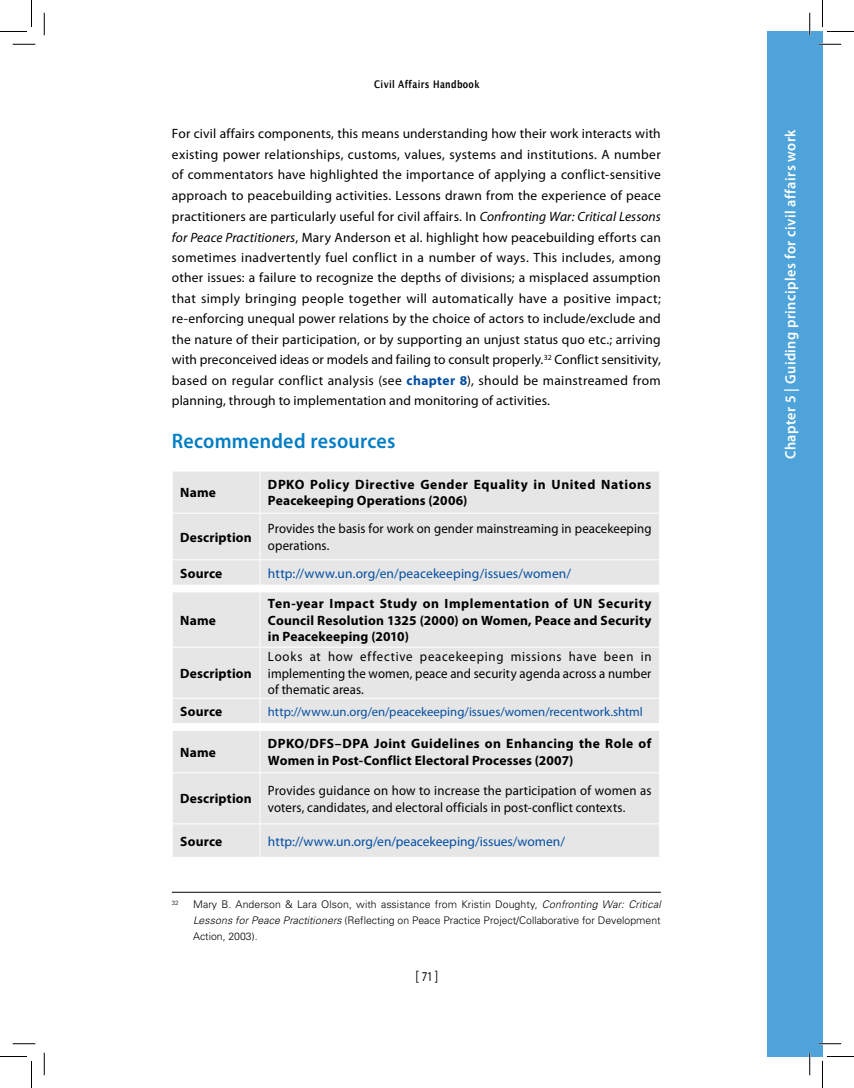
<style>
.page{position:relative;width:854px;height:1088px;background:#fff}
.page>*{position:absolute;margin:0;border:0;box-sizing:border-box;transform-origin:0 0}
.t1{font:600 21px "Myriad Pro";letter-spacing:.015em;color:#007dc5;scale:.95 1}
.t2{font:600 15px "Myriad Pro";letter-spacing:.03em;color:#fff;scale:.95 1}
.t3{font:15px "Myriad Pro";color:#000;scale:.8 1}
.t4{font:13.5px/20.5px "Myriad Pro";letter-spacing:.01em;color:#000;text-align:justify}
.t5{font:13.5px/16.5px "Myriad Pro";letter-spacing:.01em;color:#000;scale:.95 1}
.t6{font:700 13.5px/16.5px "Myriad Pro";letter-spacing:.015em;color:#000;text-align:justify}
.t7{font:13.5px "Myriad Pro";color:#034ea2}
.t8{font:700 13.5px/16.5px "Myriad Pro";letter-spacing:.04em;color:#000}
.t9{font:12.75px "Myriad Pro";color:#034ea2}
.t10{font:300 10.5px/15.8px "Univers";color:#000;text-align:justify}
.t11{font:700 10.5px "Lucida Grande";letter-spacing:.04em;color:#000;scale:.8 1}
.t12{font:300 6.15px "Univers";color:#000}
.s1{font-style:italic}
.s2{font-weight:700;color:#034ea2}
.s3{font-size:13.5px}
</style>
<div class="page">
<div style="left:767px;top:32px;width:55px;height:1024px;background:#4ea3da"></div>
<div style="left:173px;top:472px;width:486px;height:113px;background:#e6e6e6"></div>
<hr style="left:259px;top:471px;width:1px;height:42px;background:#fff">
<hr style="left:172px;top:513px;width:88px;height:1px;background:#fff">
<hr style="left:260px;top:513px;width:400px;height:1px;background:#fff">
<hr style="left:259px;top:513px;width:1px;height:46px;background:#fff">
<hr style="left:172px;top:559px;width:88px;height:1px;background:#fff">
<hr style="left:260px;top:559px;width:400px;height:1px;background:#fff">
<svg style="left:259px;top:560px;width:1px;height:25px"></svg>
<div style="left:173px;top:592px;width:486px;height:131px;background:#e6e6e6"></div>
<hr style="left:259px;top:592px;width:1px;height:55px;background:#fff">
<hr style="left:172px;top:647px;width:88px;height:1px;background:#fff">
<hr style="left:260px;top:647px;width:400px;height:1px;background:#fff">
<hr style="left:259px;top:647px;width:1px;height:51px;background:#fff">
<hr style="left:172px;top:698px;width:88px;height:1px;background:#fff">
<hr style="left:260px;top:698px;width:400px;height:1px;background:#fff">
<svg style="left:259px;top:699px;width:1px;height:24px"></svg>
<div style="left:173px;top:731px;width:486px;height:126px;background:#e6e6e6"></div>
<hr style="left:259px;top:730px;width:1px;height:42px;background:#fff">
<hr style="left:172px;top:772px;width:88px;height:1px;background:#fff">
<hr style="left:260px;top:772px;width:400px;height:1px;background:#fff">
<hr style="left:259px;top:773px;width:1px;height:50px;background:#fff">
<hr style="left:172px;top:823px;width:88px;height:1px;background:#fff">
<hr style="left:260px;top:823px;width:400px;height:1px;background:#fff">
<hr style="left:259px;top:824px;width:1px;height:33px;background:#fff">
<hr style="left:172px;top:892px;width:489px;height:1px;background:#000">
<hr style="left:819px;top:43px;width:22px;height:2px;background:#fff">
<hr style="left:809px;top:13px;width:2px;height:22px;background:#fff">
<hr style="left:809px;top:1052px;width:2px;height:23px;background:#fff">
<svg style="left:13px;top:44px;width:22px;height:1px"></svg>
<svg style="left:819px;top:44px;width:22px;height:1px"></svg>
<svg style="left:13px;top:1043px;width:22px;height:1px"></svg>
<svg style="left:819px;top:1043px;width:22px;height:1px"></svg>
<svg style="left:44px;top:13px;width:1px;height:22px"></svg>
<svg style="left:44px;top:1052px;width:1px;height:23px"></svg>
<svg style="left:809px;top:13px;width:1px;height:22px"></svg>
<svg style="left:809px;top:1052px;width:1px;height:23px"></svg>
<svg style="left:0;top:0;width:32px;height:32px"></svg>
<svg style="left:0;top:1056px;width:32px;height:32px"></svg>
<svg style="left:822px;top:0;width:32px;height:32px"></svg>
<svg style="left:822px;top:1056px;width:32px;height:32px"></svg>
<p class="t11" style="left:374px;top:75px;width:133px">Civil Affairs Handbook</p>
<p class="t4" style="left:172px;top:123px;width:490px">For civil affairs components, this means understanding how their work interacts with existing power relationships, customs, values, systems and institutions. A number of commentators have highlighted the importance of applying a conflict-sensitive approach to peacebuilding activities. Lessons drawn from the experience of peace practitioners are particularly useful for civil affairs. In <span class="s1">Confronting War: Critical Lessons for Peace Practitioners</span>, Mary Anderson et al. highlight how peacebuilding efforts can sometimes inadvertently fuel conflict in a number of ways. This includes, among other issues: a failure to recognize the depths of divisions; a misplaced assumption that simply bringing people together will automatically have a positive impact; re-enforcing unequal power relations by the choice of actors to include/exclude and the nature of their participation, or by supporting an unjust status quo etc.; arriving with preconceived ideas or models and failing to consult properly.<sup>32</sup> Conflict sensitivity, based on regular conflict analysis (see <span class="s2">chapter 8</span>), should be mainstreamed from planning, through to implementation and monitoring of activities.</p>
<h1 class="t1" style="left:172px;top:427px;width:237px">Recommended resources</h1>
<p class="t6" style="left:180px;top:484px;width:37px">Name</p>
<p class="t8" style="left:268px;top:476px;width:385px">DPKO Policy Directive Gender Equality in United Nations<br>Peacekeeping Operations (2006)</p>
<p class="t6" style="left:180px;top:528px;width:73px">Description</p>
<p class="t5" style="left:268px;top:520px;width:405px">Provides the basis for work on gender mainstreaming in peacekeeping operations.</p>
<p class="t6" style="left:180px;top:564px;width:44px">Source</p>
<p class="t7" style="left:268px;top:565px;width:305px">http://www.un.org/en/peacekeeping/issues/women/</p>
<p class="t6" style="left:180px;top:611px;width:37px">Name</p>
<p class="t6" style="left:268px;top:595px;width:385px">Ten-year Impact Study on Implementation of UN Security Council Resolution 1325 (2000) on Women, Peace and Security in Peacekeeping (2010)</p>
<p class="t6" style="left:180px;top:664px;width:73px">Description</p>
<p class="t5" style="left:268px;top:648px;width:405px;text-align:justify">Looks at how effective peacekeeping missions have been in implementing the women, peace and security agenda across a number of thematic areas.</p>
<p class="t6" style="left:180px;top:703px;width:44px">Source</p>
<p class="t9" style="left:268px;top:703px;width:376px">http://www.un.org/en/peacekeeping/issues/women/recentwork.shtml</p>
<p class="t6" style="left:180px;top:743px;width:37px">Name</p>
<p class="t6" style="left:268px;top:735px;width:385px">DPKO/DFS–DPA Joint Guidelines on Enhancing the Role of<br>Women in Post-Conflict Electoral Processes (2007)</p>
<p class="t6" style="left:180px;top:790px;width:73px">Description</p>
<p class="t5" style="left:268px;top:782px;width:405px">Provides guidance on how to increase the participation of women as voters, candidates, and electoral officials in post-conflict contexts.</p>
<p class="t6" style="left:180px;top:832px;width:44px">Source</p>
<p class="t7" style="left:268px;top:833px;width:298px">http://www.un.org/en/peacekeeping/issues/women/</p>
<p class="t12" style="left:172px;top:898px;width:8px">32</p>
<p class="t10" style="left:193px;top:896px;width:469px">Mary B. Anderson &amp; Lara Olson, with assistance from Kristin Doughty, <span class="s1">Confronting War: Critical Lessons for Peace Practitioners</span> (Reflecting on Peace Practice Project/Collaborative for Development Action, 2003).</p>
<p class="t3" style="left:416px;top:966px;width:30px">[ <span class="s3">71</span> ]</p>
<p class="t2" style="left:781px;top:459px;width:348px;rotate:-90deg">Chapter 5 | Guiding principles for civil affairs work</p>
</div>
